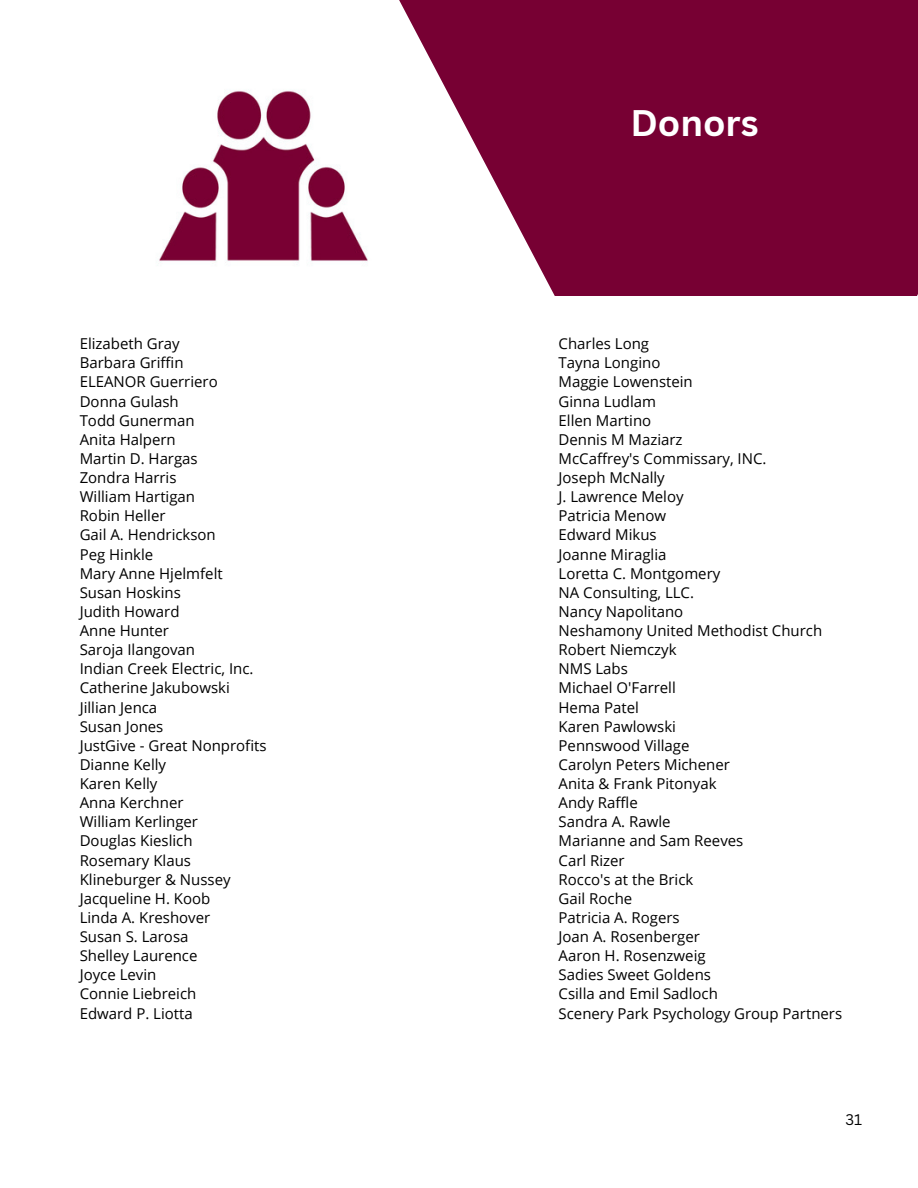
<style>
.page{position:relative;width:918px;height:1188px;background:#fff}
.page>*{position:absolute;margin:0;border:0;box-sizing:border-box;transform-origin:0 0}
.t1{font:700 36px "Canva Sans";color:#fff}
.t2{font:15px/19.2px "Open Sans";color:#000}
.t3{font:15px "Canva Sans";color:#000}
</style>
<div class="page">
<svg style="left:399px;top:0;width:519px;height:296px;background:#8b2651"></svg>
<img style="left:159px;top:91px;width:209px;height:172px">
<h1 class="t1" style="left:630px;top:97px;width:130px">Donors</h1>
<p class="t2" style="left:80px;top:334px;width:188px">Elizabeth Gray<br>Barbara Griffin<br>ELEANOR Guerriero<br>Donna Gulash<br>Todd Gunerman<br>Anita Halpern<br>Martin D. Hargas<br>Zondra Harris<br>William Hartigan<br>Robin Heller<br>Gail A. Hendrickson<br>Peg Hinkle<br>Mary Anne Hjelmfelt<br>Susan Hoskins<br>Judith Howard<br>Anne Hunter<br>Saroja Ilangovan<br>Indian Creek Electric, Inc.<br>Catherine Jakubowski<br>Jillian Jenca<br>Susan Jones<br>JustGive - Great Nonprofits<br>Dianne Kelly<br>Karen Kelly<br>Anna Kerchner<br>William Kerlinger<br>Douglas Kieslich<br>Rosemary Klaus<br>Klineburger &amp; Nussey<br>Jacqueline H. Koob<br>Linda A. Kreshover<br>Susan S. Larosa<br>Shelley Laurence<br>Joyce Levin<br>Connie Liebreich<br>Edward P. Liotta</p>
<p class="t2" style="left:559px;top:334px;width:285px">Charles Long<br>Tayna Longino<br>Maggie Lowenstein<br>Ginna Ludlam<br>Ellen Martino<br>Dennis M Maziarz<br>McCaffrey's Commissary, INC.<br>Joseph McNally<br>J. Lawrence Meloy<br>Patricia Menow<br>Edward Mikus<br>Joanne Miraglia<br>Loretta C. Montgomery<br>NA Consulting, LLC.<br>Nancy Napolitano<br>Neshamony United Methodist Church<br>Robert Niemczyk<br>NMS Labs<br>Michael O'Farrell<br>Hema Patel<br>Karen Pawlowski<br>Pennswood Village<br>Carolyn Peters Michener<br>Anita &amp; Frank Pitonyak<br>Andy Raffle<br>Sandra A. Rawle<br>Marianne and Sam Reeves<br>Carl Rizer<br>Rocco's at the Brick<br>Gail Roche<br>Patricia A. Rogers<br>Joan A. Rosenberger<br>Aaron H. Rosenzweig<br>Sadies Sweet Goldens<br>Csilla and Emil Sadloch<br>Scenery Park Psychology Group Partners</p>
<p class="t3" style="left:846px;top:1109px;width:18px">31</p>
</div>
